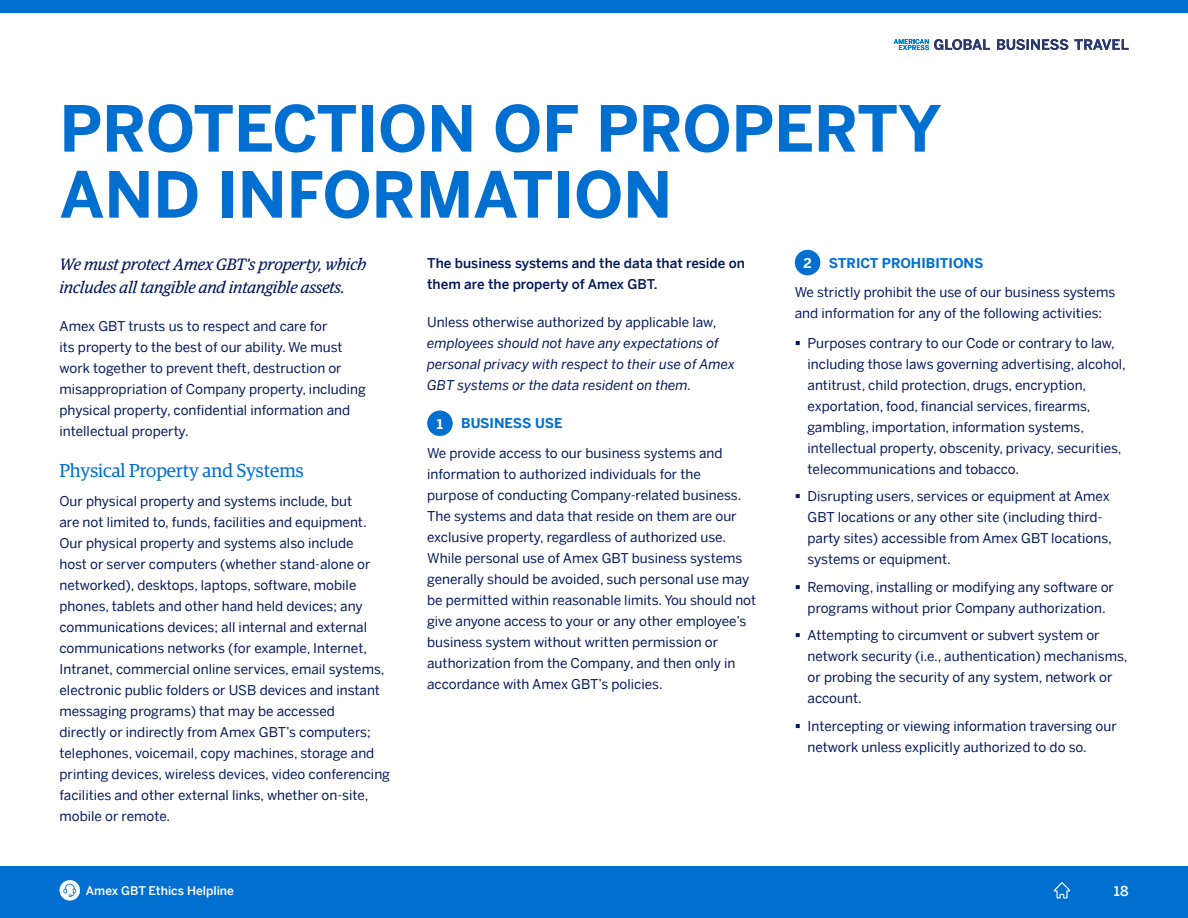
<style>
.page{position:relative;width:1188px;height:918px;background:#fff}
.page>*{position:absolute;margin:0;border:0;box-sizing:border-box;transform-origin:0 0}
.t1{font:700 63px/66px "Benton Sans";color:#006fcf}
.t2{font:18.75px "Guardian Egyp";color:#006fcf}
.t3{font:italic 16.5px/22.5px "Guardian Egyp";color:#00175a}
.t4{font:13.5px/21px "Benton Sans";color:#00175a}
.t5{font:italic 13.5px/21px "Benton Sans";color:#00175a}
.t6{font:500 13.5px/21px "Benton Sans";color:#00175a}
.t7{font:700 13.5px "Benton Sans";color:#006fcf}
.t8{font:500 13.5px "Benton Sans";color:#fff}
.t9{font:700 13.5px "Benton Sans";color:#fff}
.t10{font:500 12px "Benton Sans";color:#fff}
</style>
<div class="page">
<div style="left:0;top:0;width:1188px;height:13px;background:#006fcf"></div>
<div style="left:0;top:867px;width:1188px;height:51px;background:#006fcf"></div>
<svg style="left:1054px;top:882px;width:16px;height:16px"></svg>
<div style="left:60px;top:880px;width:20px;height:21px;background:#fff;border-radius:50%"></div>
<svg style="left:63px;top:884px;width:13px;height:13px"></svg>
<svg style="left:997px;top:39px;width:71px;height:11px"></svg>
<svg style="left:1074px;top:39px;width:55px;height:11px"></svg>
<svg style="left:894px;top:39px;width:96px;height:11px"></svg>
<div style="left:427px;top:411px;width:26px;height:25px;background:#006fcf;border-radius:50%"></div>
<div style="left:795px;top:250px;width:25px;height:25px;background:#006fcf;border-radius:50%"></div>
<h1 class="t1" style="left:60px;top:93px;width:884px">PROTECTION OF PROPERTY<br>AND INFORMATION</h1>
<p class="t3" style="left:60px;top:252px;width:308px">We must protect Amex GBT’s property, which includes all tangible and intangible assets.</p>
<p class="t4" style="left:60px;top:315px;width:308px">Amex GBT trusts us to respect and care for<br>its property to the best of our ability. We must work together to prevent theft, destruction or misappropriation of Company property, including physical property, confidential information and intellectual property.</p>
<h2 class="t2" style="left:60px;top:457px;width:246px">Physical Property and Systems</h2>
<p class="t4" style="left:60px;top:490px;width:332px">Our physical property and systems include, but<br>are not limited to, funds, facilities and equipment.<br>Our physical property and systems also include<br>host or server computers (whether stand-alone or networked), desktops, laptops, software, mobile phones, tablets and other hand held devices; any communications devices; all internal and external communications networks (for example, Internet, Intranet, commercial online services, email systems, electronic public folders or USB devices and instant messaging programs) that may be accessed<br>directly or indirectly from Amex GBT’s computers; telephones, voicemail, copy machines, storage and printing devices, wireless devices, video conferencing facilities and other external links, whether on-site, mobile or remote.</p>
<p class="t9" style="left:804px;top:253px;width:10px">2</p>
<p class="t7" style="left:829px;top:253px;width:156px">STRICT PROHIBITIONS</p>
<p class="t4" style="left:795px;top:281px;width:322px">We strictly prohibit the use of our business systems and information for any of the following activities:</p>
<p class="t4" style="left:808px;top:332px;width:320px">Purposes contrary to our Code or contrary to law, including those laws governing advertising, alcohol, antitrust, child protection, drugs, encryption, exportation, food, financial services, firearms, gambling, importation, information systems, intellectual property, obscenity, privacy, securities, telecommunications and tobacco.</p>
<p class="t4" style="left:808px;top:485px;width:306px">Disrupting users, services or equipment at Amex GBT locations or any other site (including third&shy;party sites) accessible from Amex GBT locations, systems or equipment.</p>
<p class="t4" style="left:808px;top:576px;width:308px">Removing, installing or modifying any software or programs without prior Company authorization.</p>
<p class="t4" style="left:808px;top:624px;width:321px">Attempting to circumvent or subvert system or network security (i.e., authentication) mechanisms, or probing the security of any system, network or account.</p>
<p class="t4" style="left:808px;top:714px;width:311px">Intercepting or viewing information traversing our network unless explicitly authorized to do so.</p>
<p class="t6" style="left:427px;top:252px;width:319px">The business systems and the data that reside on them are the property of Amex GBT.</p>
<p class="t4" style="left:427px;top:311px;width:291px">Unless otherwise authorized by applicable law,</p>
<p class="t5" style="left:427px;top:332px;width:309px">employees should not have any expectations of personal privacy with respect to their use of Amex<br>GBT systems or the data resident on them.</p>
<p class="t7" style="left:461px;top:413px;width:103px">BUSINESS USE</p>
<p class="t4" style="left:427px;top:441px;width:331px">We provide access to our business systems and information to authorized individuals for the<br>purpose of conducting Company-related business.<br>The systems and data that reside on them are our exclusive property, regardless of authorized use.<br>While personal use of Amex GBT business systems generally should be avoided, such personal use may be permitted within reasonable limits. You should not give anyone access to your or any other employee’s business system without written permission or authorization from the Company, and then only in accordance with Amex GBT’s policies.</p>
<p class="t9" style="left:437px;top:414px;width:8px">1</p>
<p class="t10" style="left:86px;top:882px;width:150px">Amex GBT Ethics Helpline</p>
<p class="t8" style="left:1114px;top:881px;width:16px">18</p>
</div>
